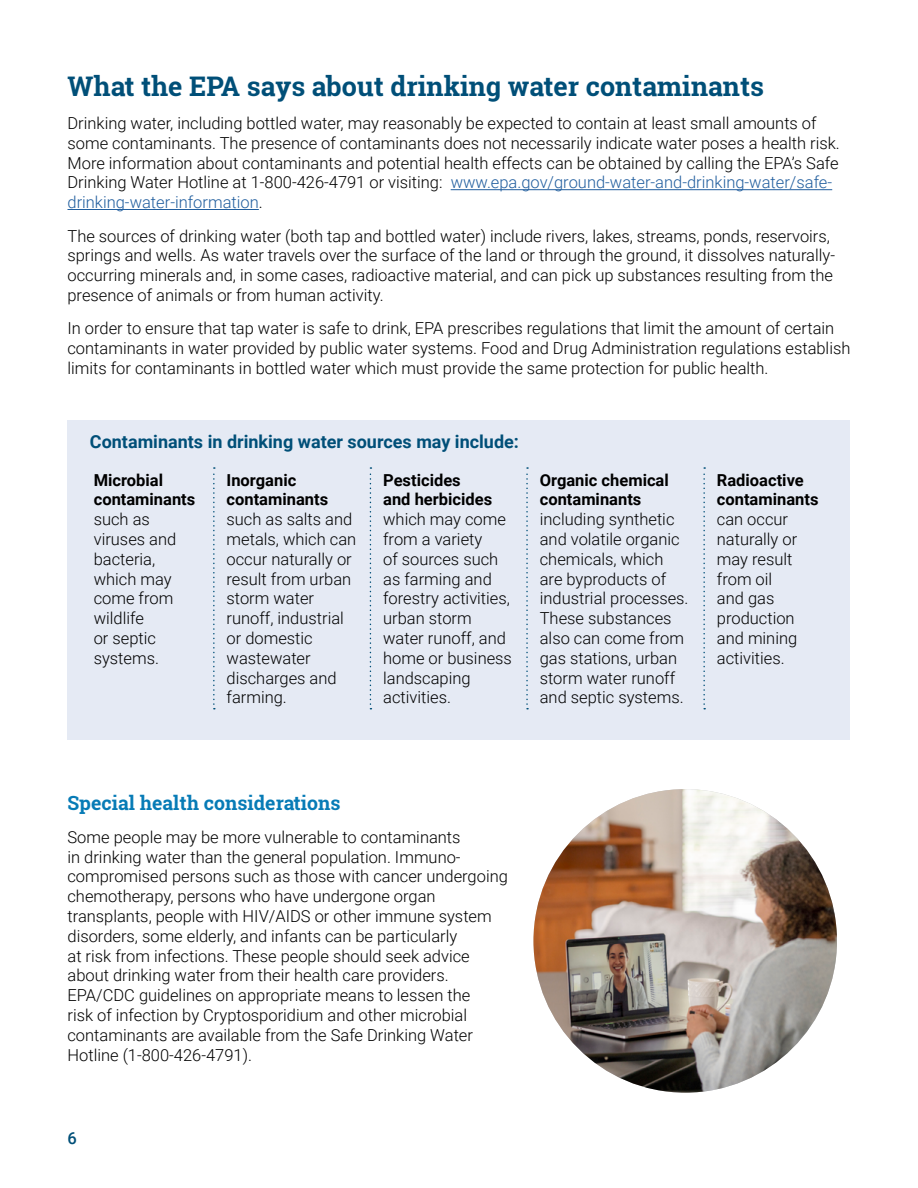
<style>
.page{position:relative;width:918px;height:1188px;background:#fff}
.page>*{position:absolute;margin:0;border:0;box-sizing:border-box;transform-origin:0 0}
.t1{font:700 27px "Roboto Slab";color:#004f78}
.t2{font:700 19.5px "Roboto Slab";color:#077bb6}
.t3{font:700 18px "Roboto";color:#004f78}
.t4{font:300 16.5px/19.8px "Roboto";color:#000}
.t5{font:700 16.5px/19.8px "Roboto";color:#000}
.t6{font:500 16.5px "Roboto";color:#004f78}
.s1{color:#215e9e}
</style>
<div class="page">
<hr style="left:451px;top:189px;width:381px;height:1px;background:#215e9e">
<hr style="left:68px;top:209px;width:191px;height:1px;background:#215e9e">
<div style="left:68px;top:421px;width:782px;height:319px;background:#e5eaf4"></div>
<svg style="left:213px;top:467px;width:2px;height:242px"></svg>
<svg style="left:370px;top:467px;width:1px;height:242px"></svg>
<svg style="left:526px;top:467px;width:2px;height:242px"></svg>
<svg style="left:703px;top:467px;width:2px;height:242px"></svg>
<img style="left:533px;top:789px;width:304px;height:304px;border-radius:152px">
<h1 class="t1" style="left:68px;top:67px;width:698px">What the EPA says about drinking water contaminants</h1>
<p class="t4" style="left:68px;top:113px;width:774px">Drinking water, including bottled water, may reasonably be expected to contain at least small amounts of some contaminants. The presence of contaminants does not necessarily indicate water poses a health risk.<br>More information about contaminants and potential health effects can be obtained by calling the EPA’s Safe Drinking Water Hotline at 1-800-426-4791 or visiting: <span class="s1">www.epa.gov/ground-water-and-drinking-water/safe&shy;drinking-water-information</span>.</p>
<p class="t4" style="left:68px;top:225px;width:769px">The sources of drinking water (both tap and bottled water) include rivers, lakes, streams, ponds, reservoirs, springs and wells. As water travels over the surface of the land or through the ground, it dissolves naturally&shy;occurring minerals and, in some cases, radioactive material, and can pick up substances resulting from the presence of animals or from human activity.</p>
<p class="t4" style="left:68px;top:318px;width:784px">In order to ensure that tap water is safe to drink, EPA prescribes regulations that limit the amount of certain contaminants in water provided by public water systems. Food and Drug Administration regulations establish limits for contaminants in bottled water which must provide the same protection for public health.</p>
<p class="t3" style="left:90px;top:429px;width:431px">Contaminants in drinking water sources may include:</p>
<p class="t5" style="left:94px;top:469px;width:103px">Microbial contaminants</p>
<p class="t4" style="left:94px;top:509px;width:84px">such as viruses and bacteria, which may come from wildlife<br>or septic systems.</p>
<p class="t5" style="left:383px;top:469px;width:110px">Pesticides and herbicides</p>
<p class="t4" style="left:383px;top:509px;width:130px">which may come from a variety<br>of sources such as farming and forestry activities, urban storm water runoff, and home or business landscaping activities.</p>
<p class="t5" style="left:227px;top:469px;width:103px">Inorganic contaminants</p>
<p class="t4" style="left:227px;top:509px;width:131px">such as salts and metals, which can occur naturally or result from urban storm water runoff, industrial or domestic wastewater discharges and farming.</p>
<p class="t5" style="left:540px;top:469px;width:131px">Organic chemical contaminants</p>
<p class="t4" style="left:540px;top:509px;width:150px">including synthetic and volatile organic chemicals, which are byproducts of industrial processes.<br>These substances also can come from gas stations, urban storm water runoff and septic systems.</p>
<p class="t5" style="left:717px;top:469px;width:103px">Radioactive contaminants</p>
<p class="t4" style="left:717px;top:509px;width:82px">can occur naturally or may result from oil and gas production and mining activities.</p>
<p class="t2" style="left:68px;top:789px;width:275px">Special health considerations</p>
<p class="t4" style="left:68px;top:827px;width:442px">Some people may be more vulnerable to contaminants<br>in drinking water than the general population. Immuno&shy;compromised persons such as those with cancer undergoing chemotherapy, persons who have undergone organ transplants, people with HIV/AIDS or other immune system disorders, some elderly, and infants can be particularly<br>at risk from infections. These people should seek advice about drinking water from their health care providers.<br>EPA/CDC guidelines on appropriate means to lessen the<br>risk of infection by Cryptosporidium and other microbial contaminants are available from the Safe Drinking Water Hotline (1-800-426-4791).</p>
<p class="t6" style="left:68px;top:1127px;width:11px">6</p>
</div>
